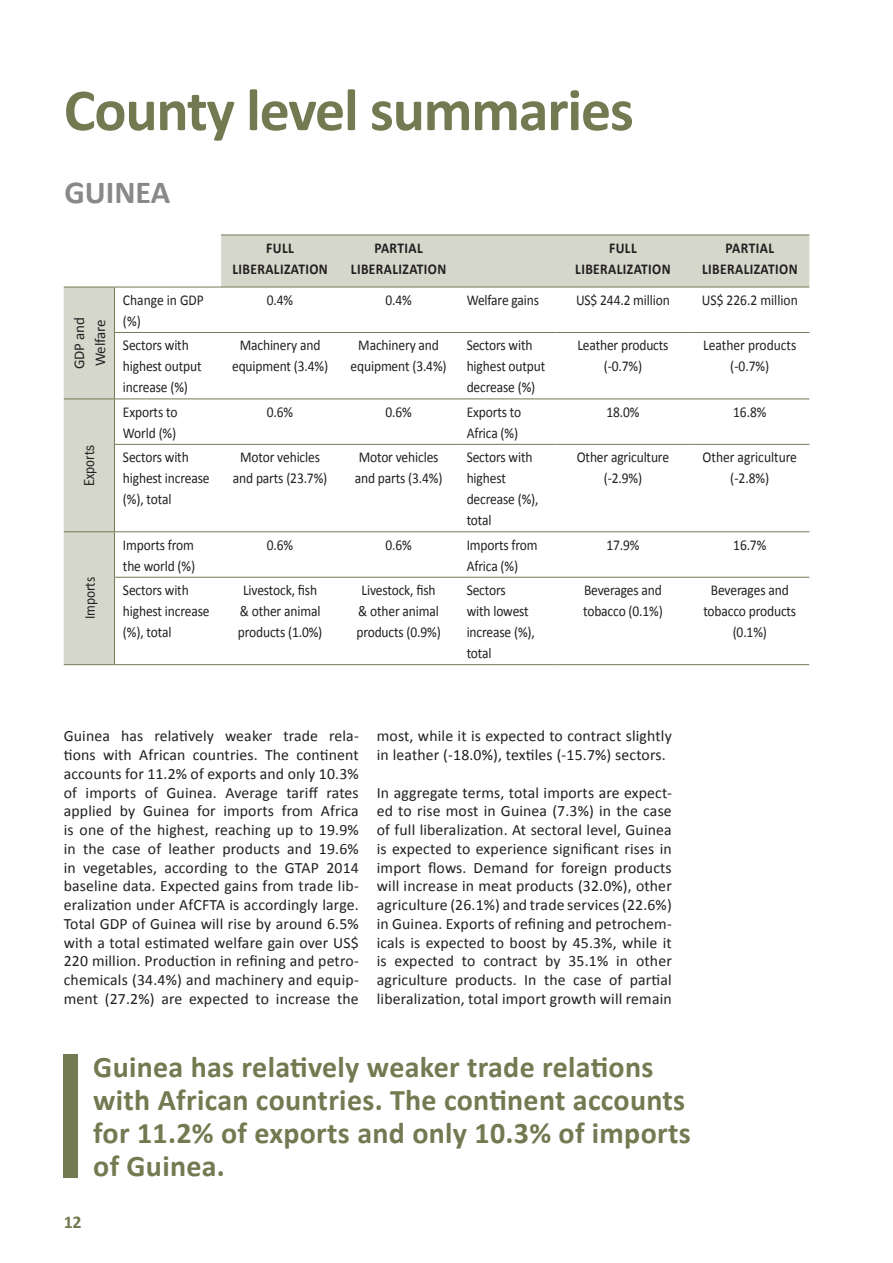
<style>
.page{position:relative;width:893px;height:1263px;background:#fff}
.page>*{position:absolute;margin:0;border:0;box-sizing:border-box;transform-origin:0 0}
.Heading{font:700 60px "Calibri";letter-spacing:-.02em;color:#737a51}
.Chapter{font:700 32.1px "Calibri";color:#898989}
.Pull_Quote-1{font:700 30px/33px "Calibri";letter-spacing:.01em;color:#737a51}
.t1{font:700 18px "Calibri";color:#737a51}
.Bodytext{font:15.75px/18.8px "Calibri";letter-spacing:.01em;color:#231f20;text-align:justify}
.Graph_Numbers_2{font:15px/21px "Calibri";letter-spacing:-.01em;color:#231f20;scale:.9 1}
.Graph_Numbers_2-2{font:700 15px/21px "Calibri";letter-spacing:.03em;color:#231f20;text-align:center;scale:.9 1}
.Graph_Numbers_2-3{font:15px/21px "Calibri";letter-spacing:-.01em;color:#231f20}
.Graph_Numbers_2-4{font:15px "Franklin Gothic URW Con Boo";color:#231f20}
</style>
<div class="page">
<svg style="left:64px;top:236px;width:745px;height:428px"></svg>
<hr style="left:221px;top:235px;width:118px;height:1px;background:#737a51">
<hr style="left:339px;top:235px;width:119px;height:1px;background:#737a51">
<hr style="left:458px;top:235px;width:98px;height:1px;background:#737a51">
<hr style="left:556px;top:235px;width:134px;height:1px;background:#737a51">
<hr style="left:690px;top:235px;width:119px;height:1px;background:#737a51">
<hr style="left:114px;top:287px;width:107px;height:1px;background:#737a51">
<hr style="left:221px;top:287px;width:118px;height:1px;background:#737a51">
<hr style="left:339px;top:287px;width:119px;height:1px;background:#737a51">
<hr style="left:458px;top:287px;width:98px;height:1px;background:#737a51">
<hr style="left:556px;top:287px;width:134px;height:1px;background:#737a51">
<hr style="left:690px;top:287px;width:119px;height:1px;background:#737a51">
<hr style="left:114px;top:332px;width:107px;height:1px;background:#737a51">
<hr style="left:221px;top:332px;width:118px;height:1px;background:#737a51">
<hr style="left:339px;top:332px;width:119px;height:1px;background:#737a51">
<hr style="left:458px;top:332px;width:98px;height:1px;background:#737a51">
<hr style="left:556px;top:332px;width:134px;height:1px;background:#737a51">
<hr style="left:690px;top:332px;width:119px;height:1px;background:#737a51">
<hr style="left:64px;top:398px;width:50px;height:1px;background:#737a51">
<hr style="left:114px;top:398px;width:107px;height:1px;background:#737a51">
<hr style="left:221px;top:398px;width:118px;height:1px;background:#737a51">
<hr style="left:339px;top:398px;width:119px;height:1px;background:#737a51">
<hr style="left:458px;top:398px;width:98px;height:1px;background:#737a51">
<hr style="left:556px;top:398px;width:134px;height:1px;background:#737a51">
<hr style="left:690px;top:398px;width:119px;height:1px;background:#737a51">
<hr style="left:114px;top:444px;width:107px;height:1px;background:#737a51">
<hr style="left:221px;top:444px;width:118px;height:1px;background:#737a51">
<hr style="left:339px;top:444px;width:119px;height:1px;background:#737a51">
<hr style="left:458px;top:444px;width:98px;height:1px;background:#737a51">
<hr style="left:556px;top:444px;width:134px;height:1px;background:#737a51">
<hr style="left:690px;top:444px;width:119px;height:1px;background:#737a51">
<hr style="left:64px;top:531px;width:50px;height:1px;background:#737a51">
<hr style="left:114px;top:531px;width:107px;height:1px;background:#737a51">
<hr style="left:221px;top:531px;width:118px;height:1px;background:#737a51">
<hr style="left:339px;top:531px;width:119px;height:1px;background:#737a51">
<hr style="left:458px;top:531px;width:98px;height:1px;background:#737a51">
<hr style="left:556px;top:531px;width:134px;height:1px;background:#737a51">
<hr style="left:690px;top:531px;width:119px;height:1px;background:#737a51">
<hr style="left:114px;top:577px;width:107px;height:1px;background:#737a51">
<hr style="left:221px;top:577px;width:118px;height:1px;background:#737a51">
<hr style="left:339px;top:577px;width:119px;height:1px;background:#737a51">
<hr style="left:458px;top:577px;width:98px;height:1px;background:#737a51">
<hr style="left:556px;top:577px;width:134px;height:1px;background:#737a51">
<hr style="left:690px;top:577px;width:119px;height:1px;background:#737a51">
<hr style="left:64px;top:664px;width:50px;height:1px;background:#737a51">
<hr style="left:114px;top:664px;width:107px;height:1px;background:#737a51">
<hr style="left:221px;top:664px;width:118px;height:1px;background:#737a51">
<hr style="left:339px;top:664px;width:119px;height:1px;background:#737a51">
<hr style="left:458px;top:664px;width:98px;height:1px;background:#737a51">
<hr style="left:556px;top:664px;width:134px;height:1px;background:#737a51">
<hr style="left:690px;top:664px;width:119px;height:1px;background:#737a51">
<hr style="left:64px;top:287px;width:50px;height:1px;background:#737a51">
<hr style="left:114px;top:287px;width:1px;height:45px;background:#737a51">
<hr style="left:114px;top:333px;width:1px;height:65px;background:#737a51">
<hr style="left:114px;top:399px;width:1px;height:45px;background:#737a51">
<hr style="left:114px;top:445px;width:1px;height:86px;background:#737a51">
<hr style="left:114px;top:532px;width:1px;height:45px;background:#737a51">
<hr style="left:114px;top:578px;width:1px;height:86px;background:#737a51">
<div style="left:64px;top:1054px;width:14px;height:124px;background:#737a51"></div>
<p class="Heading" style="left:64px;top:72px;width:572px">County level summaries</p>
<p class="Chapter" style="left:64px;top:172px;width:107px">GUINEA</p>
<p class="Graph_Numbers_2-2" style="left:232px;top:237px;width:108px">FULL<br>LIBERALIZATION</p>
<p class="Graph_Numbers_2-2" style="left:351px;top:237px;width:108px">PARTIAL<br>LIBERALIZATION</p>
<p class="Graph_Numbers_2-2" style="left:575px;top:237px;width:108px">FULL<br>LIBERALIZATION</p>
<p class="Graph_Numbers_2-2" style="left:702px;top:237px;width:108px">PARTIAL<br>LIBERALIZATION</p>
<p class="Graph_Numbers_2-3" style="left:69px;top:369px;width:53px;rotate:-90deg">GDP and<br>Welfare</p>
<p class="Graph_Numbers_2-4" style="left:80px;top:486px;width:42px;rotate:-90deg">Exports</p>
<p class="Graph_Numbers_2" style="left:79px;top:619px;width:48px;rotate:-90deg">Imports</p>
<p class="Graph_Numbers_2" style="left:123px;top:289px;width:91px">Change in GDP (%)</p>
<p class="Graph_Numbers_2" style="left:267px;top:289px;width:31px">0.4%</p>
<p class="Graph_Numbers_2" style="left:385px;top:289px;width:31px">0.4%</p>
<p class="Graph_Numbers_2" style="left:467px;top:289px;width:82px">Welfare gains</p>
<p class="Graph_Numbers_2" style="left:576px;top:289px;width:106px">US$ 244.2 million</p>
<p class="Graph_Numbers_2" style="left:702px;top:289px;width:108px">US$ 226.2 million</p>
<p class="Graph_Numbers_2" style="left:123px;top:335px;width:89px">Sectors with highest output increase (%)</p>
<p class="Graph_Numbers_2" style="left:232px;top:335px;width:108px;text-align:center">Machinery and equipment (3.4%)</p>
<p class="Graph_Numbers_2" style="left:351px;top:335px;width:108px;text-align:center">Machinery and equipment (3.4%)</p>
<p class="Graph_Numbers_2" style="left:467px;top:335px;width:89px">Sectors with highest output decrease (%)</p>
<p class="Graph_Numbers_2" style="left:577px;top:335px;width:103px;text-align:center">Leather products (-0.7%)</p>
<p class="Graph_Numbers_2" style="left:703px;top:335px;width:105px;text-align:center">Leather products (-0.7%)</p>
<p class="Graph_Numbers_2" style="left:123px;top:401px;width:62px">Exports to<br>World (%)</p>
<p class="Graph_Numbers_2" style="left:267px;top:401px;width:31px">0.6%</p>
<p class="Graph_Numbers_2" style="left:385px;top:401px;width:31px">0.6%</p>
<p class="Graph_Numbers_2" style="left:467px;top:401px;width:62px">Exports to<br>Africa (%)</p>
<p class="Graph_Numbers_2" style="left:606px;top:401px;width:38px">18.0%</p>
<p class="Graph_Numbers_2" style="left:733px;top:401px;width:39px">16.8%</p>
<p class="Graph_Numbers_2" style="left:123px;top:447px;width:98px">Sectors with highest increase (%), total</p>
<p class="Graph_Numbers_2" style="left:233px;top:447px;width:106px;text-align:center">Motor vehicles and parts (23.7%)</p>
<p class="Graph_Numbers_2" style="left:355px;top:447px;width:99px">Motor vehicles and parts (3.4%)</p>
<p class="Graph_Numbers_2" style="left:467px;top:447px;width:81px">Sectors with highest decrease (%), total</p>
<p class="Graph_Numbers_2" style="left:577px;top:447px;width:104px;text-align:center">Other agriculture (-2.9%)</p>
<p class="Graph_Numbers_2" style="left:703px;top:447px;width:106px;text-align:center">Other agriculture (-2.8%)</p>
<p class="Graph_Numbers_2" style="left:123px;top:534px;width:82px">Imports from the world (%)</p>
<p class="Graph_Numbers_2" style="left:267px;top:534px;width:31px">0.6%</p>
<p class="Graph_Numbers_2" style="left:385px;top:534px;width:31px">0.6%</p>
<p class="Graph_Numbers_2" style="left:467px;top:534px;width:80px">Imports from<br>Africa (%)</p>
<p class="Graph_Numbers_2" style="left:606px;top:534px;width:38px">17.9%</p>
<p class="Graph_Numbers_2" style="left:733px;top:534px;width:38px">16.7%</p>
<p class="Graph_Numbers_2" style="left:123px;top:580px;width:98px">Sectors with highest increase (%), total</p>
<p class="Graph_Numbers_2" style="left:238px;top:580px;width:95px;text-align:center">Livestock, fish &amp; other animal products (1.0%)</p>
<p class="Graph_Numbers_2" style="left:356px;top:580px;width:95px;text-align:center">Livestock, fish &amp; other animal products (0.9%)</p>
<p class="Graph_Numbers_2" style="left:467px;top:580px;width:77px">Sectors<br>with lowest increase (%), total</p>
<p class="Graph_Numbers_2" style="left:583px;top:580px;width:90px">Beverages and tobacco (0.1%)</p>
<p class="Graph_Numbers_2" style="left:703px;top:580px;width:105px;text-align:center">Beverages and tobacco products (0.1%)</p>
<p class="Bodytext" style="left:64px;top:727px;width:297px">Guinea has relatively weaker trade rela&shy;tions with African countries. The continent accounts for 11.2% of exports and only 10.3% of imports of Guinea. Average tariff rates applied by Guinea for imports from Africa is one of the highest, reaching up to 19.9% in the case of leather products and 19.6% in vegetables, according to the GTAP 2014 baseline data. Expected gains from trade lib&shy;eralization under AfCFTA is accordingly large.<br>Total GDP of Guinea will rise by around 6.5% with a total estimated welfare gain over US$ 220 million. Production in refining and petro&shy;chemicals (34.4%) and machinery and equip&shy;ment (27.2%) are expected to increase the</p>
<p class="Bodytext" style="left:377px;top:727px;width:296px">most, while it is expected to contract slightly in leather (-18.0%), textiles (-15.7%) sectors.</p>
<p class="Bodytext" style="left:377px;top:783px;width:297px">In aggregate terms, total imports are expect&shy;ed to rise most in Guinea (7.3%) in the case of full liberalization. At sectoral level, Guinea is expected to experience significant rises in import flows. Demand for foreign products will increase in meat products (32.0%), other agriculture (26.1%) and trade services (22.6%) in Guinea. Exports of refining and petrochem&shy;icals is expected to boost by 45.3%, while it is expected to contract by 35.1% in other agriculture products. In the case of partial liberalization, total import growth will remain</p>
<p class="Pull_Quote-1" style="left:93px;top:1050px;width:599px">Guinea has relatively weaker trade relations with African countries. The continent accounts for 11.2% of exports and only 10.3% of imports of Guinea.</p>
<p class="t1" style="left:64px;top:1210px;width:19px">12</p>
</div>
